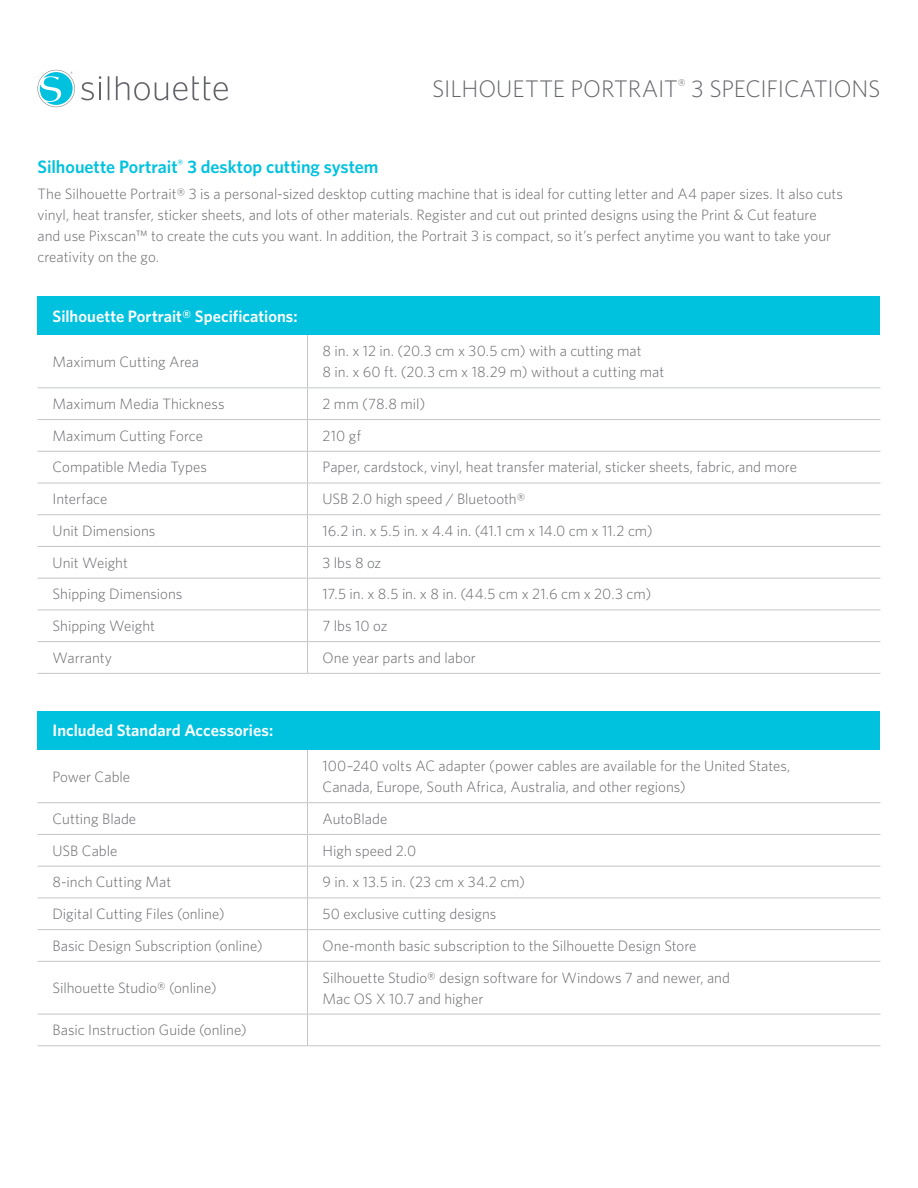
<style>
.page{position:relative;width:918px;height:1188px;background:#fff}
.page>*{position:absolute;margin:0;border:0;box-sizing:border-box;transform-origin:0 0}
.t1{font:300 24px "Whitney";letter-spacing:-.005em;color:#63656a}
.sub_head{font:600 18px "Whitney";letter-spacing:-.005em;color:#00c2df}
.table-title{font:600 16.5px "Whitney";color:#fff}
.table-body{font:300 15px/21px "Whitney";color:#64656a}
.Body{font:300 15px/21px "Whitney";color:#64656a}
</style>
<div class="page">
<div style="left:38px;top:296px;width:842px;height:39px;background:#00c2df"></div>
<hr style="left:307px;top:335px;width:1px;height:52px;background:#c3c5c6">
<hr style="left:38px;top:387px;width:270px;height:1px;background:#c3c5c6">
<hr style="left:308px;top:387px;width:572px;height:1px;background:#c3c5c6">
<hr style="left:307px;top:388px;width:1px;height:31px;background:#c3c5c6">
<hr style="left:38px;top:419px;width:270px;height:1px;background:#c3c5c6">
<hr style="left:308px;top:419px;width:572px;height:1px;background:#c3c5c6">
<hr style="left:307px;top:420px;width:1px;height:31px;background:#c3c5c6">
<hr style="left:38px;top:451px;width:270px;height:1px;background:#c3c5c6">
<hr style="left:308px;top:451px;width:572px;height:1px;background:#c3c5c6">
<hr style="left:307px;top:452px;width:1px;height:31px;background:#c3c5c6">
<hr style="left:38px;top:483px;width:270px;height:1px;background:#c3c5c6">
<hr style="left:308px;top:483px;width:572px;height:1px;background:#c3c5c6">
<hr style="left:307px;top:483px;width:1px;height:31px;background:#c3c5c6">
<hr style="left:38px;top:514px;width:270px;height:1px;background:#c3c5c6">
<hr style="left:308px;top:514px;width:572px;height:1px;background:#c3c5c6">
<hr style="left:307px;top:515px;width:1px;height:31px;background:#c3c5c6">
<hr style="left:38px;top:546px;width:270px;height:1px;background:#c3c5c6">
<hr style="left:308px;top:546px;width:572px;height:1px;background:#c3c5c6">
<hr style="left:307px;top:547px;width:1px;height:31px;background:#c3c5c6">
<hr style="left:38px;top:578px;width:270px;height:1px;background:#c3c5c6">
<hr style="left:308px;top:578px;width:572px;height:1px;background:#c3c5c6">
<hr style="left:307px;top:579px;width:1px;height:31px;background:#c3c5c6">
<hr style="left:38px;top:610px;width:270px;height:1px;background:#c3c5c6">
<hr style="left:308px;top:610px;width:572px;height:1px;background:#c3c5c6">
<hr style="left:307px;top:610px;width:1px;height:31px;background:#c3c5c6">
<hr style="left:38px;top:641px;width:270px;height:1px;background:#c3c5c6">
<hr style="left:308px;top:641px;width:572px;height:1px;background:#c3c5c6">
<hr style="left:307px;top:642px;width:1px;height:31px;background:#c3c5c6">
<hr style="left:38px;top:673px;width:270px;height:1px;background:#c3c5c6">
<hr style="left:308px;top:673px;width:572px;height:1px;background:#c3c5c6">
<div style="left:38px;top:711px;width:842px;height:39px;background:#00c2df"></div>
<hr style="left:307px;top:750px;width:1px;height:52px;background:#c3c5c6">
<hr style="left:38px;top:802px;width:270px;height:1px;background:#c3c5c6">
<hr style="left:308px;top:802px;width:572px;height:1px;background:#c3c5c6">
<hr style="left:307px;top:803px;width:1px;height:31px;background:#c3c5c6">
<hr style="left:38px;top:834px;width:270px;height:1px;background:#c3c5c6">
<hr style="left:308px;top:834px;width:572px;height:1px;background:#c3c5c6">
<hr style="left:307px;top:835px;width:1px;height:31px;background:#c3c5c6">
<hr style="left:38px;top:866px;width:270px;height:1px;background:#c3c5c6">
<hr style="left:308px;top:866px;width:572px;height:1px;background:#c3c5c6">
<hr style="left:307px;top:867px;width:1px;height:31px;background:#c3c5c6">
<hr style="left:38px;top:898px;width:270px;height:1px;background:#c3c5c6">
<hr style="left:308px;top:898px;width:572px;height:1px;background:#c3c5c6">
<hr style="left:307px;top:898px;width:1px;height:31px;background:#c3c5c6">
<hr style="left:38px;top:929px;width:270px;height:1px;background:#c3c5c6">
<hr style="left:308px;top:929px;width:572px;height:1px;background:#c3c5c6">
<hr style="left:307px;top:930px;width:1px;height:31px;background:#c3c5c6">
<hr style="left:38px;top:961px;width:270px;height:1px;background:#c3c5c6">
<hr style="left:308px;top:961px;width:572px;height:1px;background:#c3c5c6">
<hr style="left:307px;top:962px;width:1px;height:52px;background:#c3c5c6">
<hr style="left:38px;top:1014px;width:270px;height:1px;background:#c3c5c6">
<hr style="left:308px;top:1014px;width:572px;height:1px;background:#c3c5c6">
<hr style="left:307px;top:1014px;width:1px;height:31px;background:#c3c5c6">
<hr style="left:38px;top:1045px;width:270px;height:1px;background:#c3c5c6">
<hr style="left:308px;top:1045px;width:572px;height:1px;background:#c3c5c6">
<svg style="left:108px;top:76px;width:1px;height:24px"></svg>
<svg style="left:81px;top:76px;width:20px;height:24px"></svg>
<svg style="left:116px;top:76px;width:112px;height:25px"></svg>
<svg style="left:38px;top:70px;width:37px;height:37px"></svg>
<p class="t1" style="left:432px;top:75px;width:450px">SILHOUETTE PORTRAIT<sup>®</sup> 3 SPECIFICATIONS</p>
<p class="sub_head" style="left:38px;top:156px;width:343px">Silhouette Portrait<sup>®</sup> 3 desktop cutting system</p>
<p class="Body" style="left:38px;top:183px;width:807px">The Silhouette Portrait® 3 is a personal-sized desktop cutting machine that is ideal for cutting letter and A4 paper sizes. It also cuts vinyl, heat transfer, sticker sheets, and lots of other materials. Register and cut out printed designs using the Print &amp; Cut feature and use Pixscan™ to create the cuts you want. In addition, the Portrait 3 is compact, so it’s perfect anytime you want to take your creativity on the go.</p>
<p class="table-title" style="left:52px;top:306px;width:247px">Silhouette Portrait® Specifications:</p>
<p class="table-body" style="left:52px;top:351px;width:148px">Maximum Cutting Area</p>
<p class="table-body" style="left:322px;top:340px;width:321px">8 in. x 12 in. (20.3 cm x 30.5 cm) with a cutting mat</p>
<p class="table-body" style="left:322px;top:361px;width:343px">8 in. x 60 ft. (20.3 cm x 18.29 m) without a cutting mat</p>
<p class="table-body" style="left:52px;top:393px;width:174px">Maximum Media Thickness</p>
<p class="table-body" style="left:322px;top:393px;width:104px">2 mm (78.8 mil)</p>
<p class="table-body" style="left:52px;top:425px;width:152px">Maximum Cutting Force</p>
<p class="table-body" style="left:322px;top:425px;width:40px">210 gf</p>
<p class="table-body" style="left:52px;top:457px;width:156px">Compatible Media Types</p>
<p class="table-body" style="left:322px;top:457px;width:476px">Paper, cardstock, vinyl, heat transfer material, sticker sheets, fabric, and more</p>
<p class="table-body" style="left:52px;top:488px;width:57px">Interface</p>
<p class="table-body" style="left:322px;top:488px;width:204px">USB 2.0 high speed / Bluetooth®</p>
<p class="table-body" style="left:52px;top:520px;width:104px">Unit Dimensions</p>
<p class="table-body" style="left:322px;top:520px;width:332px">16.2 in. x 5.5 in. x 4.4 in. (41.1 cm x 14.0 cm x 11.2 cm)</p>
<p class="table-body" style="left:52px;top:552px;width:77px">Unit Weight</p>
<p class="table-body" style="left:322px;top:552px;width:60px">3 lbs 8 oz</p>
<p class="table-body" style="left:52px;top:583px;width:131px">Shipping Dimensions</p>
<p class="table-body" style="left:322px;top:583px;width:330px">17.5 in. x 8.5 in. x 8 in. (44.5 cm x 21.6 cm x 20.3 cm)</p>
<p class="table-body" style="left:52px;top:615px;width:104px">Shipping Weight</p>
<p class="table-body" style="left:322px;top:615px;width:66px">7 lbs 10 oz</p>
<p class="table-body" style="left:52px;top:647px;width:61px">Warranty</p>
<p class="table-body" style="left:322px;top:647px;width:155px">One year parts and labor</p>
<p class="table-title" style="left:52px;top:721px;width:222px">Included Standard Accessories:</p>
<p class="table-body" style="left:52px;top:766px;width:79px">Power Cable</p>
<p class="table-body" style="left:322px;top:755px;width:469px">100–240 volts AC adapter (power cables are available for the United States,<br>Canada, Europe, South Africa, Australia, and other regions)</p>
<p class="table-body" style="left:52px;top:808px;width:85px">Cutting Blade</p>
<p class="table-body" style="left:322px;top:808px;width:66px">AutoBlade</p>
<p class="table-body" style="left:52px;top:840px;width:67px">USB Cable</p>
<p class="table-body" style="left:322px;top:840px;width:95px">High speed 2.0</p>
<p class="table-body" style="left:52px;top:871px;width:120px">8-inch Cutting Mat</p>
<p class="table-body" style="left:322px;top:871px;width:204px">9 in. x 13.5 in. (23 cm x 34.2 cm)</p>
<p class="table-body" style="left:52px;top:903px;width:174px">Digital Cutting Files (online)</p>
<p class="table-body" style="left:322px;top:903px;width:175px">50 exclusive cutting designs</p>
<p class="table-body" style="left:52px;top:935px;width:212px">Basic Design Subscription (online)</p>
<p class="table-body" style="left:322px;top:935px;width:376px">One-month basic subscription to the Silhouette Design Store</p>
<p class="table-body" style="left:52px;top:977px;width:166px">Silhouette Studio® (online)</p>
<p class="table-body" style="left:322px;top:967px;width:409px">Silhouette Studio® design software for Windows 7 and newer, and<br>Mac OS X 10.7 and higher</p>
<p class="table-body" style="left:52px;top:1019px;width:196px">Basic Instruction Guide (online)</p>
</div>
